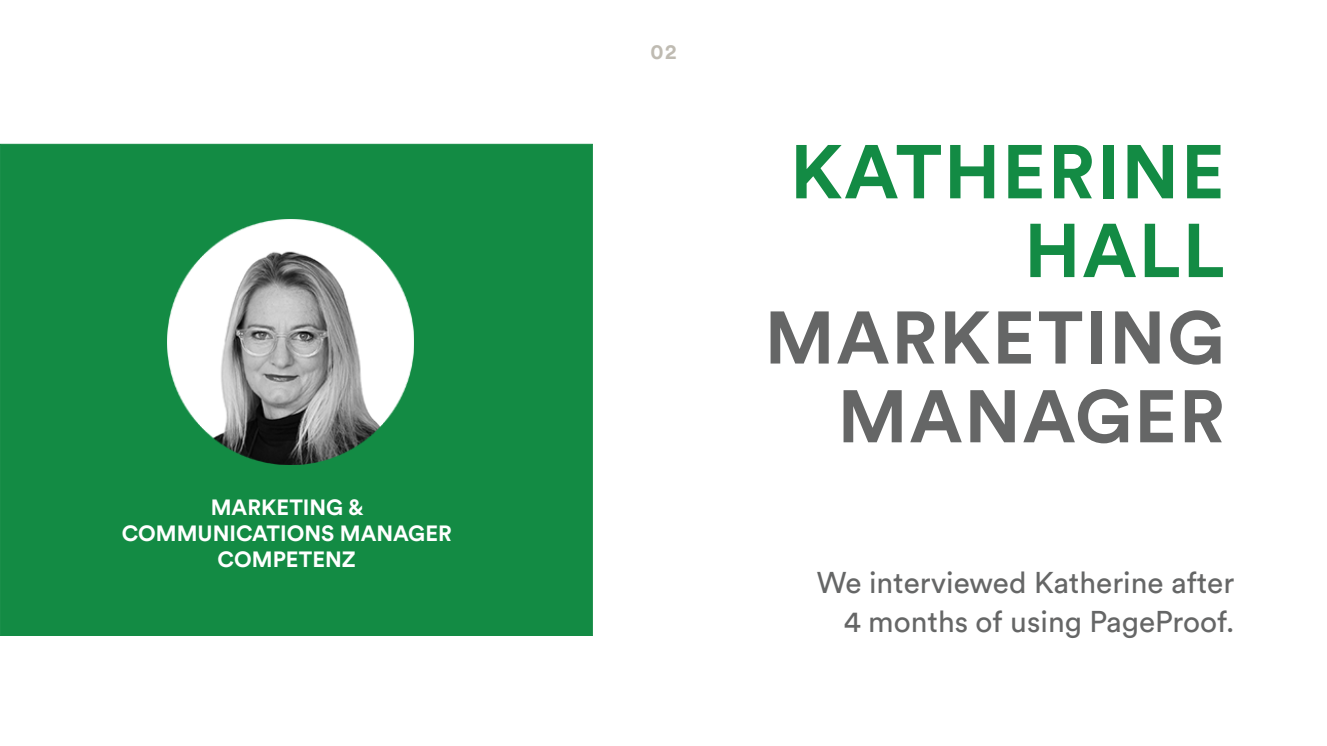
<style>
.page{position:relative;width:1327px;height:746px;background:#fff}
.page>*{position:absolute;margin:0;border:0;box-sizing:border-box;transform-origin:0 0}
.t1{font:700 75.25px "Circular Pro";letter-spacing:.025em;color:#138b44}
.t2{font:700 73.5px "Circular Pro";letter-spacing:.025em;color:#656666}
.t3{font:29.75px "Circular Pro";color:#656666}
.t4{font:700 21.88px "Circular Pro";color:#fff}
.t5{font:700 21px "Circular Pro";color:#bfbbb2}
</style>
<div class="page">
<div style="left:0;top:144px;width:593px;height:492px;background:#138b44;border:1px solid #138b44"></div>
<img style="left:167px;top:219px;width:246px;height:246px">
<p class="t4" style="left:211px;top:492px;width:154px">MARKETING &amp;</p>
<p class="t4" style="left:122px;top:518px;width:332px">COMMUNICATIONS MANAGER</p>
<p class="t4" style="left:218px;top:544px;width:140px">COMPETENZ</p>
<p class="t5" style="left:650px;top:37px;width:28px">02</p>
<p class="t1" style="left:790px;top:120px;width:436px">KATHERINE</p>
<p class="t1" style="left:1024px;top:199px;width:202px">HALL</p>
<p class="t2" style="left:765px;top:287px;width:462px">MARKETING</p>
<p class="t2" style="left:838px;top:366px;width:389px">MANAGER</p>
<p class="t3" style="left:817px;top:563px;width:419px">We interviewed Katherine after</p>
<p class="t3" style="left:844px;top:602px;width:392px">4 months of using PageProof.</p>
</div>
